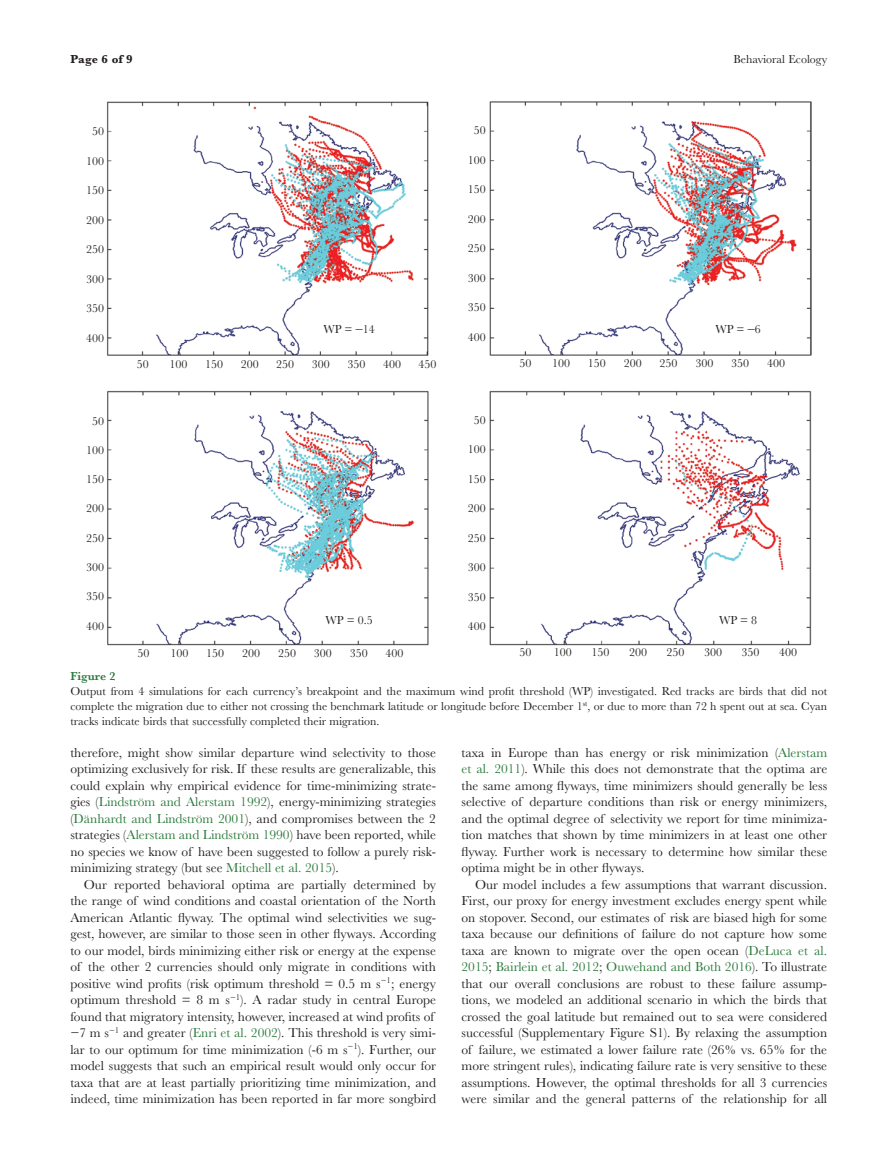
<style>
.page{position:relative;width:891px;height:1175px;background:#fff}
.page>*{position:absolute;margin:0;border:0;box-sizing:border-box;transform-origin:0 0}
.t1{font:13.5px/16.5px "Baskerville MT Std";color:#231f20;text-align:justify}
.t2{font:12px/15px "Baskerville MT Std";color:#231f20;text-align:justify}
.t3{font:700 12px "Baskerville MT Std";letter-spacing:.01em;color:#231f20}
.t4{font:600 12px "Baskerville MT Std";color:#2a7a3b}
.s1{color:#2a7a3b}
</style>
<div class="page">
<img style="left:107px;top:101px;width:704px;height:544px">
<p class="t3" style="left:70px;top:52px;width:64px">Page 6 of 9</p>
<p class="t2" style="left:92px;top:124px;width:13px">50</p>
<p class="t2" style="left:86px;top:153px;width:20px">100</p>
<p class="t2" style="left:86px;top:183px;width:20px">150</p>
<p class="t2" style="left:86px;top:212px;width:20px">200</p>
<p class="t2" style="left:86px;top:242px;width:20px">250</p>
<p class="t2" style="left:86px;top:271px;width:20px">300</p>
<p class="t2" style="left:86px;top:301px;width:20px">350</p>
<p class="t2" style="left:86px;top:330px;width:20px">400</p>
<p class="t2" style="left:733px;top:52px;width:95px">Behavioral Ecology</p>
<p class="t2" style="left:474px;top:123px;width:13px">50</p>
<p class="t2" style="left:468px;top:152px;width:19px">100</p>
<p class="t2" style="left:468px;top:182px;width:19px">150</p>
<p class="t2" style="left:468px;top:211px;width:19px">200</p>
<p class="t2" style="left:468px;top:241px;width:19px">250</p>
<p class="t2" style="left:468px;top:270px;width:19px">300</p>
<p class="t2" style="left:468px;top:300px;width:19px">350</p>
<p class="t2" style="left:468px;top:329px;width:19px">400</p>
<p class="t2" style="left:323px;top:321px;width:53px">WP = −14</p>
<p class="t2" style="left:715px;top:321px;width:47px">WP = −6</p>
<p class="t2" style="left:92px;top:413px;width:13px">50</p>
<p class="t2" style="left:86px;top:442px;width:19px">100</p>
<p class="t2" style="left:86px;top:472px;width:19px">150</p>
<p class="t2" style="left:86px;top:501px;width:19px">200</p>
<p class="t2" style="left:86px;top:530px;width:19px">250</p>
<p class="t2" style="left:86px;top:559px;width:19px">300</p>
<p class="t2" style="left:86px;top:589px;width:19px">350</p>
<p class="t2" style="left:86px;top:618px;width:19px">400</p>
<p class="t2" style="left:137px;top:356px;width:13px">50</p>
<p class="t2" style="left:170px;top:356px;width:19px">100</p>
<p class="t2" style="left:205px;top:356px;width:19px">150</p>
<p class="t2" style="left:241px;top:356px;width:19px">200</p>
<p class="t2" style="left:276px;top:356px;width:19px">250</p>
<p class="t2" style="left:312px;top:356px;width:19px">300</p>
<p class="t2" style="left:347px;top:356px;width:19px">350</p>
<p class="t2" style="left:383px;top:356px;width:19px">400</p>
<p class="t2" style="left:419px;top:356px;width:19px">450</p>
<p class="t2" style="left:519px;top:355px;width:13px">50</p>
<p class="t2" style="left:552px;top:355px;width:19px">100</p>
<p class="t2" style="left:588px;top:355px;width:19px">150</p>
<p class="t2" style="left:624px;top:355px;width:19px">200</p>
<p class="t2" style="left:660px;top:355px;width:19px">250</p>
<p class="t2" style="left:695px;top:355px;width:19px">300</p>
<p class="t2" style="left:731px;top:355px;width:19px">350</p>
<p class="t2" style="left:767px;top:355px;width:19px">400</p>
<p class="t2" style="left:474px;top:412px;width:13px">50</p>
<p class="t2" style="left:468px;top:442px;width:19px">100</p>
<p class="t2" style="left:468px;top:471px;width:19px">150</p>
<p class="t2" style="left:468px;top:501px;width:19px">200</p>
<p class="t2" style="left:468px;top:530px;width:19px">250</p>
<p class="t2" style="left:468px;top:560px;width:19px">300</p>
<p class="t2" style="left:468px;top:589px;width:19px">350</p>
<p class="t2" style="left:468px;top:619px;width:19px">400</p>
<p class="t2" style="left:326px;top:612px;width:49px">WP = 0.5</p>
<p class="t2" style="left:719px;top:612px;width:40px">WP = 8</p>
<p class="t2" style="left:138px;top:646px;width:13px">50</p>
<p class="t2" style="left:170px;top:646px;width:19px">100</p>
<p class="t2" style="left:206px;top:646px;width:19px">150</p>
<p class="t2" style="left:242px;top:646px;width:19px">200</p>
<p class="t2" style="left:278px;top:646px;width:19px">250</p>
<p class="t2" style="left:314px;top:646px;width:19px">300</p>
<p class="t2" style="left:350px;top:646px;width:19px">350</p>
<p class="t2" style="left:386px;top:646px;width:19px">400</p>
<p class="t2" style="left:519px;top:645px;width:13px">50</p>
<p class="t2" style="left:554px;top:645px;width:19px">100</p>
<p class="t2" style="left:591px;top:645px;width:19px">150</p>
<p class="t2" style="left:629px;top:645px;width:19px">200</p>
<p class="t2" style="left:667px;top:645px;width:19px">250</p>
<p class="t2" style="left:704px;top:645px;width:19px">300</p>
<p class="t2" style="left:742px;top:645px;width:19px">350</p>
<p class="t2" style="left:779px;top:645px;width:19px">400</p>
<p class="t4" style="left:70px;top:669px;width:47px">Figure 2</p>
<p class="t2" style="left:70px;top:684px;width:758px">Output from 4 simulations for each currency’s breakpoint and the maximum wind profit threshold (WP) investigated. Red tracks are birds that did not complete the migration due to either not crossing the benchmark latitude or longitude before December 1<sup>st</sup>, or due to more than 72 h spent out at sea. Cyan tracks indicate birds that successfully completed their migration.</p>
<p class="t1" style="left:70px;top:744px;width:367px">therefore, might show similar departure wind selectivity to those optimizing exclusively for risk. If these results are generalizable, this could explain why empirical evidence for time-minimizing strate&shy;gies (<span class="s1">Lindström and Alerstam 1992</span>), energy-minimizing strategies (<span class="s1">Dänhardt and Lindström 2001</span>), and compromises between the 2 strategies (<span class="s1">Alerstam and Lindström 1990</span>) have been reported, while no species we know of have been suggested to follow a purely risk&shy;minimizing strategy (but see <span class="s1">Mitchell et al. 2015</span>).</p>
<p class="t1" style="left:70px;top:876px;width:367px;text-align:left;text-indent:14px">Our reported behavioral optima are partially determined by the range of wind conditions and coastal orientation of the North American Atlantic flyway. The optimal wind selectivities we sug&shy;gest, however, are similar to those seen in other flyways. According to our model, birds minimizing either risk or energy at the expense of the other 2 currencies should only migrate in conditions with positive wind profits (risk optimum threshold = 0.5 m s<sup>−1</sup>; energy optimum threshold = 8 m s<sup>−1</sup>). A radar study in central Europe found that migratory intensity, however, increased at wind profits of −7 m s<sup>−1</sup> and greater (<span class="s1">Enri et al. 2002</span>). This threshold is very simi&shy;lar to our optimum for time minimization (-6 m s<sup>−1</sup>). Further, our model suggests that such an empirical result would only occur for taxa that are at least partially prioritizing time minimization, and indeed, time minimization has been reported in far more songbird</p>
<p class="t1" style="left:462px;top:744px;width:367px">taxa in Europe than has energy or risk minimization (<span class="s1">Alerstam et al. 2011</span>). While this does not demonstrate that the optima are the same among flyways, time minimizers should generally be less selective of departure conditions than risk or energy minimizers, and the optimal degree of selectivity we report for time minimiza&shy;tion matches that shown by time minimizers in at least one other flyway. Further work is necessary to determine how similar these optima might be in other flyways.</p>
<p class="t1" style="left:462px;top:876px;width:367px;text-indent:14px">Our model includes a few assumptions that warrant discussion.<br>First, our proxy for energy investment excludes energy spent while on stopover. Second, our estimates of risk are biased high for some taxa because our definitions of failure do not capture how some taxa are known to migrate over the open ocean (<span class="s1">DeLuca et al.<br>2015</span>; <span class="s1">Bairlein et al. 2012</span>; <span class="s1">Ouwehand and Both 2016</span>). To illustrate that our overall conclusions are robust to these failure assump&shy;tions, we modeled an additional scenario in which the birds that crossed the goal latitude but remained out to sea were considered successful (Supplementary Figure S1). By relaxing the assumption of failure, we estimated a lower failure rate (26% vs. 65% for the more stringent rules), indicating failure rate is very sensitive to these assumptions. However, the optimal thresholds for all 3 currencies were similar and the general patterns of the relationship for all</p>
</div>
